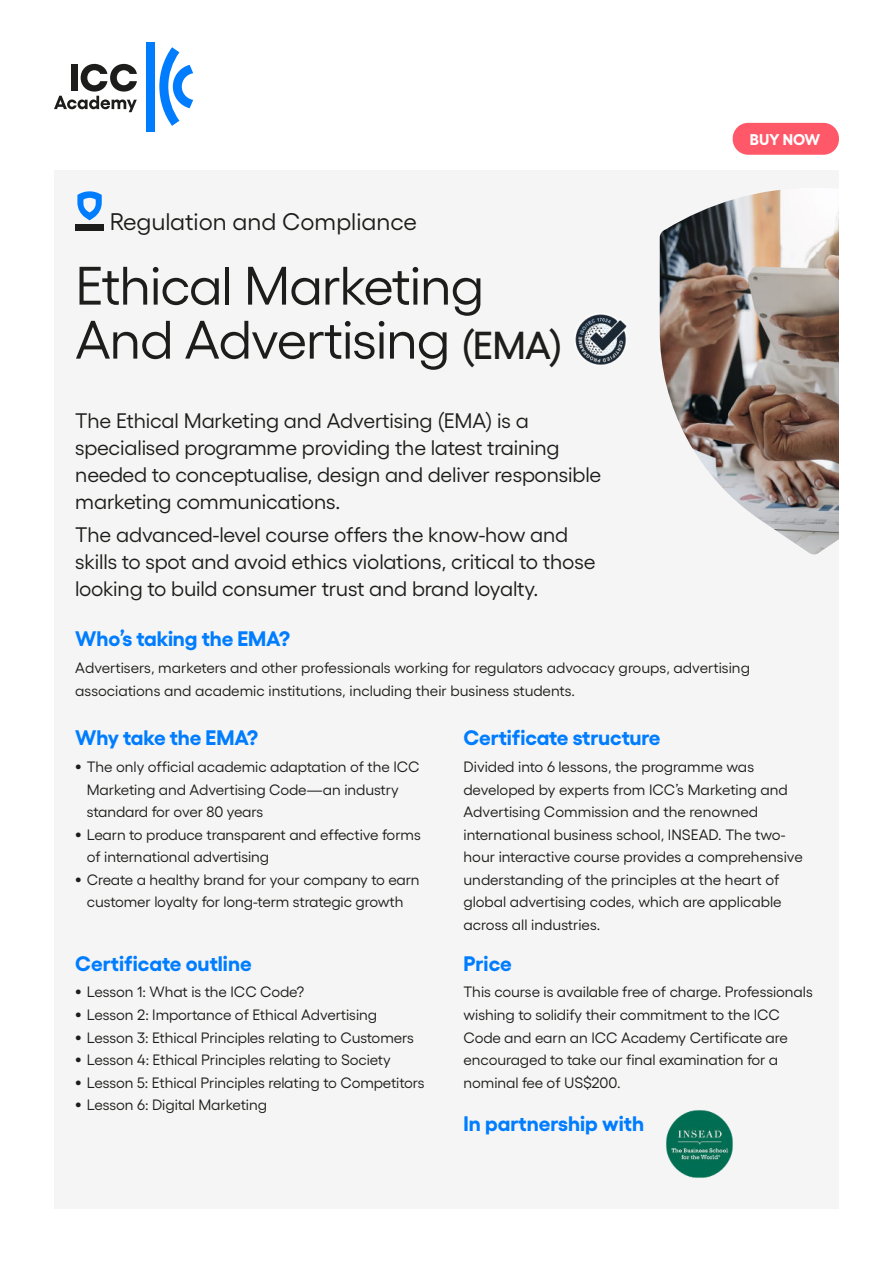
<style>
.page{position:relative;width:893px;height:1263px;background:#fff}
.page>*{position:absolute;margin:0;border:0;box-sizing:border-box;transform-origin:0 0}
.t1{font:54px/54px "Gellix";letter-spacing:-.02em;color:#1d1d1b}
.t2{font:24px "Gellix";color:#1d1d1b}
.t3{font:21px/27px "Gellix";letter-spacing:-.01em;color:#1d1d1b}
.t4{font:700 21px "Gellix";letter-spacing:-.005em;color:#007dff}
.t5{font:700 15.6px "Gellix";letter-spacing:-.01em;color:#fff}
.t6{font:15px/22.5px "Gellix";letter-spacing:-.005em;color:#1d1d1b}
.s1{font-weight:500;font-size:39px}
.s2{font-size:21px}
</style>
<div class="page">
<div style="left:54px;top:170px;width:785px;height:1039px;background:#f5f5f5"></div>
<div style="left:733px;top:123px;width:106px;height:32px;background:#ff5869;border-radius:16px"></div>
<img style="left:575px;top:314px;width:52px;height:51px">
<div style="left:146px;top:42px;width:9px;height:89px;background:#007dff"></div>
<svg style="left:159px;top:47px;width:34px;height:79px"></svg>
<svg style="left:54px;top:64px;width:83px;height:48px"></svg>
<img style="left:666px;top:1110px;width:67px;height:68px">
<div style="left:75px;top:224px;width:29px;height:6px;background:#1d1d1b"></div>
<svg style="left:77px;top:191px;width:25px;height:29px"></svg>
<img style="left:660px;top:190px;width:179px;height:364px">
<h2 class="t2" style="left:110px;top:211px;width:309px">Regulation and Compliance</h2>
<h1 class="t1" style="left:75px;top:261px;width:489px">Ethical Marketing<br>And Advertising <span class="s1">(EMA)</span></h1>
<p class="t5" style="left:750px;top:132px;width:72px">BUY NOW</p>
<h3 class="t3" style="left:75px;top:408px;width:528px">The Ethical Marketing and Advertising (EMA) is a specialised programme providing the latest training needed to conceptualise, design and deliver responsible marketing communications.</h3>
<h3 class="t3" style="left:75px;top:522px;width:522px">The advanced-level course offers the know-how and skills to spot and avoid ethics violations, critical to those looking to build consumer trust and brand loyalty.</h3>
<h3 class="t4" style="left:75px;top:629px;width:216px">Who’s taking the EMA?</h3>
<p class="t6" style="left:75px;top:657px;width:676px">Advertisers, marketers and other professionals working for regulators advocacy groups, advertising associations and academic institutions, including their business students.</p>
<h3 class="t4" style="left:463px;top:728px;width:198px">Certificate structure</h3>
<p class="t6" style="left:463px;top:756px;width:341px">Divided into 6 lessons, the programme was developed by experts from ICC’s Marketing and Advertising Commission and the renowned international business school, INSEAD. The two&shy;hour interactive course provides a comprehensive understanding of the principles at the heart of global advertising codes, which are applicable across all industries.</p>
<h3 class="t4" style="left:75px;top:728px;width:185px">Why take the EMA?</h3>
<p class="t6" style="left:87px;top:756px;width:334px;text-indent:-12px"><span class="s2">•</span> The only official academic adaptation of the ICC<br>Marketing and Advertising Code—an industry standard for over 80 years</p>
<p class="t6" style="left:87px;top:824px;width:335px;text-indent:-12px"><span class="s2">•</span> Learn to produce transparent and effective forms of international advertising</p>
<p class="t6" style="left:75px;top:869px;width:346px;text-align:center"><span class="s2">•</span> Create a healthy brand for your company to earn customer loyalty for long-term strategic growth</p>
<h3 class="t4" style="left:75px;top:954px;width:178px">Certificate outline</h3>
<p class="t6" style="left:75px;top:982px;width:230px"><span class="s2">•</span> Lesson 1: What is the ICC Code?</p>
<p class="t6" style="left:75px;top:1004px;width:303px"><span class="s2">•</span> Lesson 2: Importance of Ethical Advertising</p>
<p class="t6" style="left:75px;top:1027px;width:340px"><span class="s2">•</span> Lesson 3: Ethical Principles relating to Customers</p>
<p class="t6" style="left:75px;top:1049px;width:317px"><span class="s2">•</span> Lesson 4: Ethical Principles relating to Society</p>
<p class="t6" style="left:75px;top:1072px;width:351px"><span class="s2">•</span> Lesson 5: Ethical Principles relating to Competitors</p>
<p class="t6" style="left:75px;top:1094px;width:193px"><span class="s2">•</span> Lesson 6: Digital Marketing</p>
<h3 class="t4" style="left:463px;top:954px;width:50px">Price</h3>
<p class="t6" style="left:463px;top:982px;width:351px">This course is available free of charge. Professionals wishing to solidify their commitment to the ICC Code and earn an ICC Academy Certificate are encouraged to take our final examination for a nominal fee of US$200.</p>
<h3 class="t4" style="left:463px;top:1114px;width:182px">In partnership with</h3>
</div>
